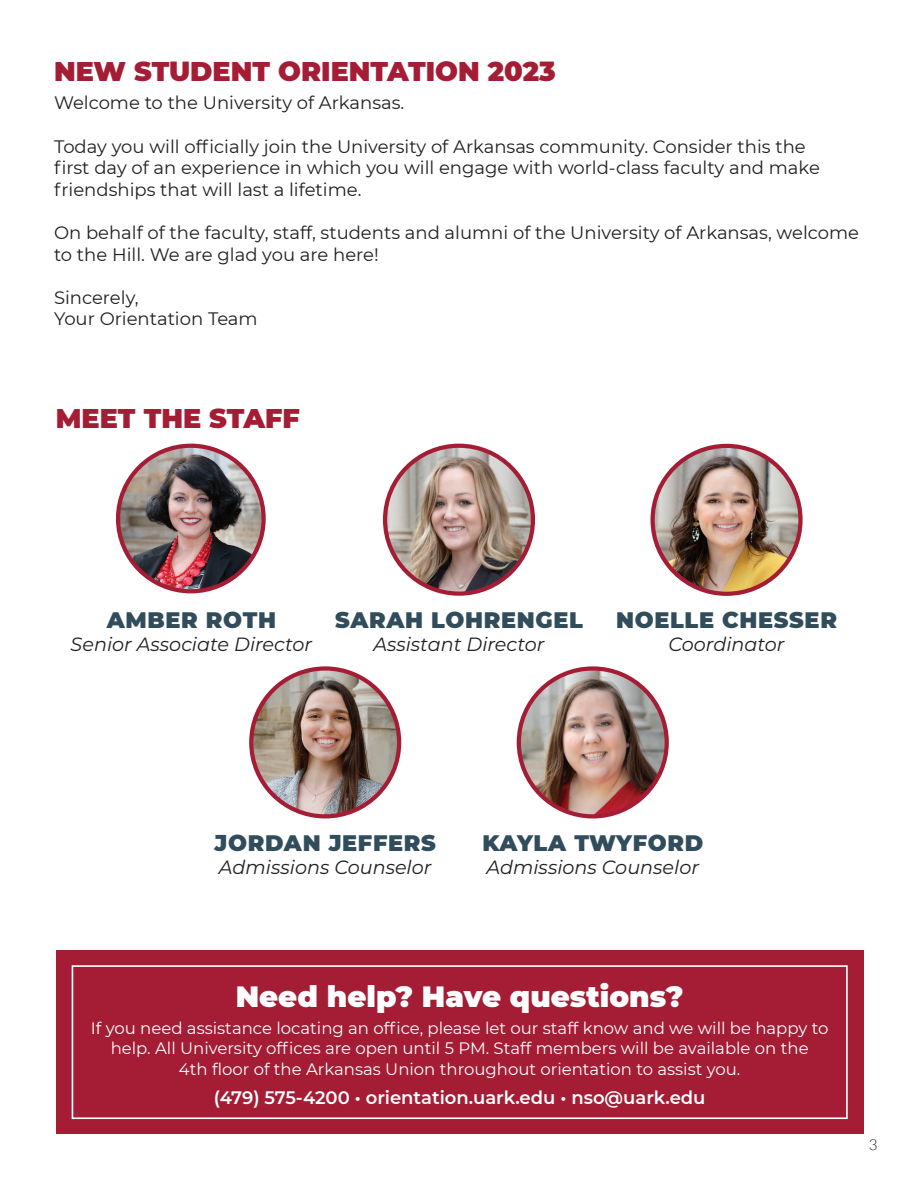
<style>
.page{position:relative;width:918px;height:1188px;background:#fff}
.page>*{position:absolute;margin:0;border:0;box-sizing:border-box;transform-origin:0 0}
.t1{font:900 29.25px "Montserrat";color:#fff}
.t2{font:900 27px "Montserrat";color:#a41d35}
.t3{font:900 22.35px "Montserrat";letter-spacing:.03em;color:#314d5c}
.t4{font:italic 19.2px "Montserrat";color:#231f20}
.t5{font:18px/21.6px "Montserrat";color:#231f20}
.t6{font:600 18px "Montserrat";color:#fff}
.t7{font:16.5px/19.8px "Montserrat";color:#fff;text-align:center}
.t8{font:300 15px "Lato";color:#231f20}
</style>
<div class="page">
<img style="left:118px;top:446px;width:146px;height:145px;border-radius:73px">
<div style="left:116px;top:444px;width:150px;height:149px;border:4px solid #a41d35;border-radius:50%"></div>
<img style="left:251px;top:668px;width:148px;height:148px;border-radius:74px">
<div style="left:249px;top:666px;width:152px;height:152px;border:4px solid #a41d35;border-radius:50%"></div>
<img style="left:385px;top:446px;width:148px;height:148px;border-radius:74px">
<div style="left:383px;top:444px;width:152px;height:152px;border:4px solid #a41d35;border-radius:50%"></div>
<div style="left:56px;top:950px;width:808px;height:184px;background:#a41d35"></div>
<div style="left:72px;top:965px;width:776px;height:154px;border:2px solid #fff"></div>
<img style="left:519px;top:668px;width:148px;height:148px;border-radius:74px">
<div style="left:517px;top:666px;width:152px;height:152px;border:4px solid #a41d35;border-radius:50%"></div>
<img style="left:653px;top:446px;width:148px;height:148px;border-radius:74px">
<div style="left:651px;top:444px;width:152px;height:152px;border:4px solid #a41d35;border-radius:50%"></div>
<h2 class="t2" style="left:54px;top:51px;width:503px">NEW STUDENT ORIENTATION 2023</h2>
<p class="t5" style="left:54px;top:92px;width:352px">Welcome to the University of Arkansas.</p>
<p class="t5" style="left:54px;top:135px;width:767px">Today you will officially join the University of Arkansas community. Consider this the first day of an experience in which you will engage with world-class faculty and make friendships that will last a lifetime.</p>
<p class="t5" style="left:54px;top:221px;width:807px">On behalf of the faculty, staff, students and alumni of the University of Arkansas, welcome to the Hill. We are glad you are here!</p>
<p class="t5" style="left:54px;top:286px;width:205px">Sincerely,<br>Your Orientation Team</p>
<h2 class="t2" style="left:56px;top:398px;width:246px">MEET THE STAFF</h2>
<p class="t3" style="left:107px;top:603px;width:171px">AMBER ROTH</p>
<p class="t4" style="left:71px;top:631px;width:243px">Senior Associate Director</p>
<p class="t3" style="left:335px;top:603px;width:249px">SARAH LOHRENGEL</p>
<p class="t4" style="left:373px;top:631px;width:173px">Assistant Director</p>
<p class="t3" style="left:616px;top:603px;width:222px">NOELLE CHESSER</p>
<p class="t4" style="left:668px;top:631px;width:118px">Coordinator</p>
<p class="t3" style="left:215px;top:826px;width:223px">JORDAN JEFFERS</p>
<p class="t4" style="left:219px;top:854px;width:214px">Admissions Counselor</p>
<p class="t3" style="left:482px;top:826px;width:222px">KAYLA TWYFORD</p>
<p class="t4" style="left:486px;top:854px;width:214px">Admissions Counselor</p>
<h1 class="t1" style="left:236px;top:974px;width:449px">Need help? Have questions?</h1>
<p class="t7" style="left:91px;top:1017px;width:739px">If you need assistance locating an office, please let our staff know and we will be happy to help. All University offices are open until 5 PM. Staff members will be available on the</p>
<p class="t7" style="left:179px;top:1059px;width:563px">4th floor of the Arkansas Union throughout orientation to assist you.</p>
<p class="t6" style="left:214px;top:1085px;width:493px">(479) 575-4200 • orientation.uark.edu • nso@uark.edu</p>
<p class="t8" style="left:869px;top:1137px;width:10px">3</p>
</div>
